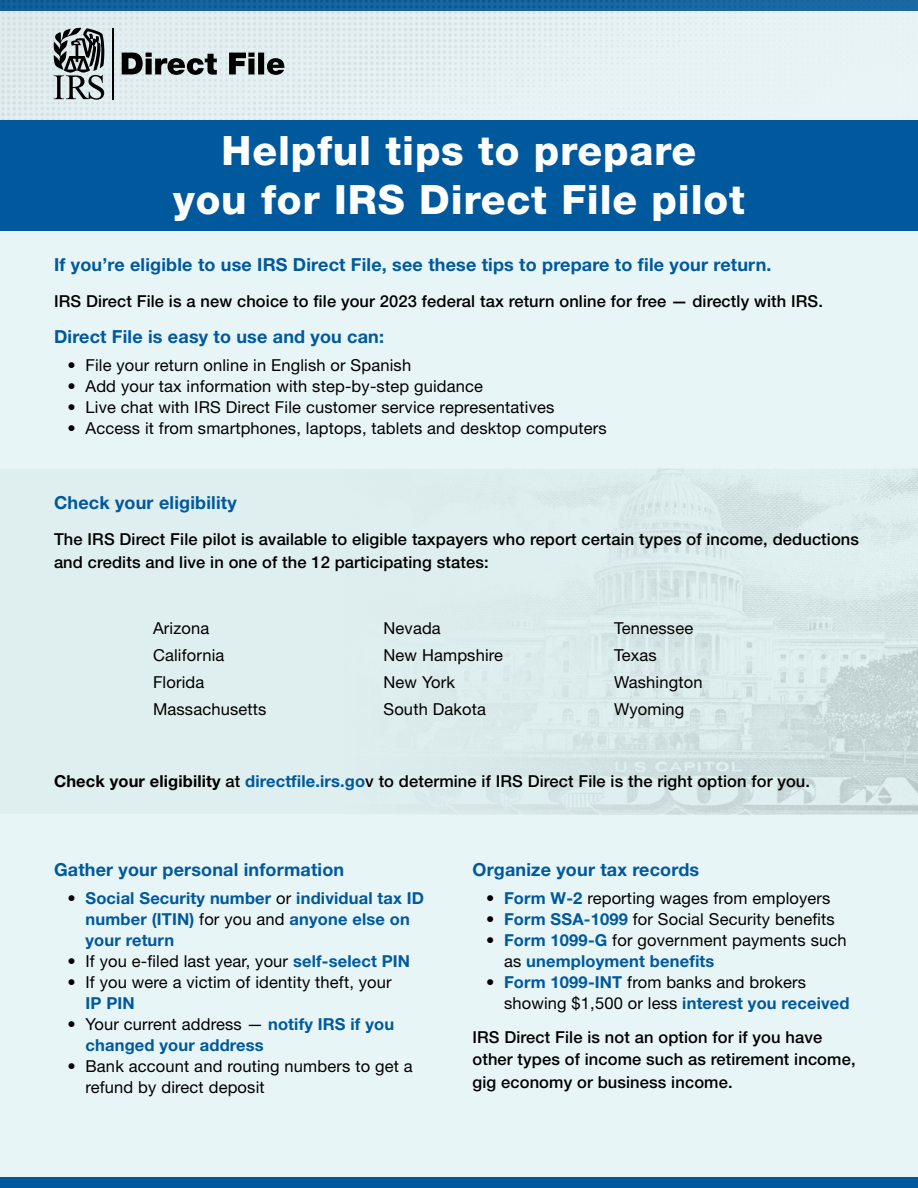
<style>
.page{position:relative;width:918px;height:1188px;background:#fff}
.page>*{position:absolute;margin:0;border:0;box-sizing:border-box;transform-origin:0 0}
.t1{font:800 40.5px/48.6px "Helvetica Neue LT Std";letter-spacing:.02em;color:#fff;text-align:center}
.t2{font:700 18px "Helvetica Neue LT Std";letter-spacing:.01em;color:#00599c}
.t3{font:16.5px/27px "Helvetica Neue LT Std";letter-spacing:.01em;color:#000}
.t4{font:500 16.5px/22.5px "Helvetica Neue LT Std";letter-spacing:.01em;color:#000}
.t5{font:700 16.5px/21px "Helvetica Neue LT Std";letter-spacing:.01em;color:#00599c}
.s1{font-weight:700}
.s2{font-weight:700;color:#00599c}
.s3{font-weight:400;color:#000}
</style>
<div class="page">
<div style="left:0;top:231px;width:918px;height:947px;background:#e8f5f7"></div>
<div style="left:0;top:1178px;width:918px;height:10px;background:#00599c"></div>
<img style="left:0;top:0;width:918px;height:120px">
<div style="left:0;top:120px;width:918px;height:111px;background:#00599c"></div>
<svg style="left:54px;top:28px;width:51px;height:72px;background:#7f8586"></svg>
<hr style="left:112px;top:28px;width:2px;height:72px;background:#000">
<svg style="left:122px;top:53px;width:95px;height:22px;background:#686e6e"></svg>
<svg style="left:229px;top:53px;width:55px;height:22px"></svg>
<div style="left:0;top:469px;width:918px;height:345px;background:#dfeeee"></div>
<img style="left:480px;top:469px;width:438px;height:345px">
<h1 class="t1" style="left:173px;top:127px;width:573px">Helpful tips to prepare<br>you for IRS Direct File pilot</h1>
<p class="t2" style="left:54px;top:253px;width:719px">If you’re eligible to use IRS Direct File, see these tips to prepare to file your return.</p>
<p class="t4" style="left:54px;top:290px;width:771px">IRS Direct File is a new choice to file your 2023 federal tax return online for free — directly with IRS.</p>
<p class="t2" style="left:54px;top:325px;width:332px">Direct File is easy to use and you can:</p>
<p class="t3" style="left:68px;top:351px;width:345px">• File your return online in English or Spanish</p>
<p class="t3" style="left:68px;top:372px;width:417px">• Add your tax information with step-by-step guidance</p>
<p class="t3" style="left:68px;top:393px;width:488px">• Live chat with IRS Direct File customer service representatives</p>
<p class="t3" style="left:68px;top:414px;width:541px">• Access it from smartphones, laptops, tablets and desktop computers</p>
<h2 class="t2" style="left:54px;top:492px;width:184px">Check your eligibility</h2>
<p class="t4" style="left:54px;top:528px;width:807px">The IRS Direct File pilot is available to eligible taxpayers who report certain types of income, deductions and credits and live in one of the 12 participating states:</p>
<p class="t3" style="left:153px;top:615px;width:115px">Arizona<br>California<br>Florida<br>Massachusetts</p>
<p class="t3" style="left:384px;top:615px;width:121px">Nevada<br>New Hampshire<br>New York<br>South Dakota</p>
<p class="t3" style="left:614px;top:615px;width:90px">Tennessee<br>Texas<br>Washington<br>Wyoming</p>
<p class="t4" style="left:54px;top:770px;width:758px"><span class="s1">Check your eligibility</span> at <span class="s2">directfile.irs.go</span>v to determine if IRS Direct File is the right option for you.</p>
<h2 class="t2" style="left:54px;top:859px;width:292px">Gather your personal information</h2>
<p class="t5" style="left:86px;top:887px;width:340px;text-indent:-18px"><span class="s3">•</span> Social Security number <span class="s3">or</span> individual tax ID number (ITIN) <span class="s3">for you and</span> anyone else on your return</p>
<p class="t3" style="left:68px;top:947px;width:344px">• If you e-filed last year, your <span class="s2">self-select PIN</span></p>
<p class="t3" style="left:86px;top:971px;width:308px;line-height:21px;text-indent:-18px">• If you were a victim of identity theft, your<br><span class="s2">IP PIN</span></p>
<p class="t5" style="left:86px;top:1013px;width:310px;text-indent:-18px"><span class="s3">• Your current address —</span> notify IRS if you changed your address</p>
<p class="t3" style="left:86px;top:1055px;width:329px;line-height:21px;text-indent:-18px">• Bank account and routing numbers to get a refund by direct deposit</p>
<h2 class="t2" style="left:472px;top:859px;width:228px">Organize your tax records</h2>
<p class="t3" style="left:486px;top:884px;width:346px">• <span class="s2">Form W-2</span> reporting wages from employers</p>
<p class="t3" style="left:486px;top:905px;width:350px">• <span class="s2">Form SSA-1099</span> for Social Security benefits</p>
<p class="t5" style="left:504px;top:929px;width:344px;text-indent:-18px"><span class="s3">•</span> Form 1099-G <span class="s3">for government payments such as</span> unemployment benefits</p>
<p class="t3" style="left:504px;top:971px;width:347px;line-height:21px;text-indent:-18px">• <span class="s2">Form 1099-INT</span> from banks and brokers showing $1,500 or less <span class="s2">interest you received</span></p>
<p class="t4" style="left:473px;top:1025px;width:385px">IRS Direct File is not an option for if you have other types of income such as retirement income, gig economy or business income.</p>
</div>
